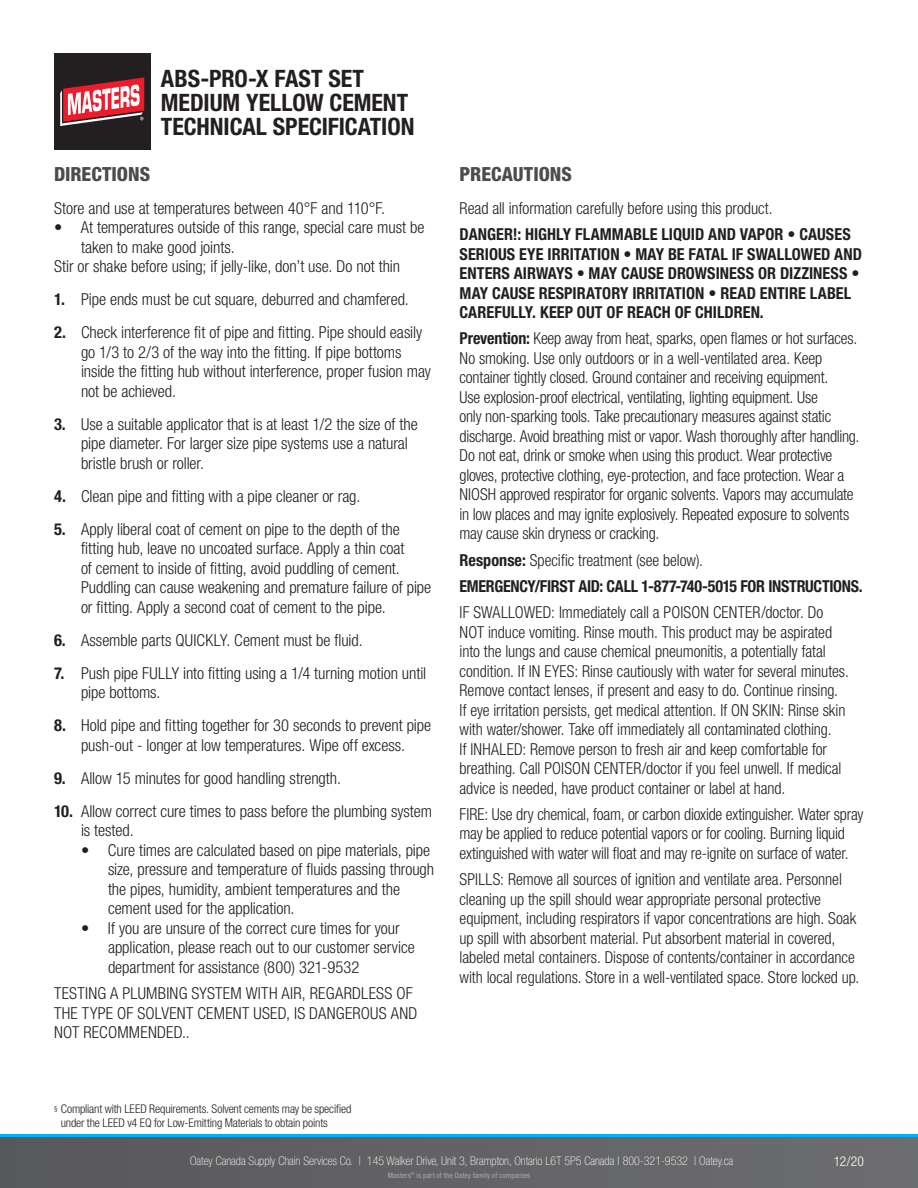
<style>
.page{position:relative;width:918px;height:1188px;background:#fff}
.page>*{position:absolute;margin:0;border:0;box-sizing:border-box;transform-origin:0 0}
.t1{font:700 condensed 24px "Helvetica Neue LT Std";letter-spacing:-.005em;color:#231f20}
.Subheads{font:800 condensed 19.5px "Helvetica Neue LT Std";color:#4b4c4d}
.Copy{font:300 condensed 16.5px/19.5px "Helvetica Neue LT Std";letter-spacing:-.005em;color:#231f20}
.Copy-2{font:700 condensed 16.5px/19.5px "Helvetica Neue LT Std";color:#231f20}
.Copy-3{font:300 condensed 16.5px/19.5px "Helvetica Neue LT Std";letter-spacing:.015em;color:#231f20}
.t2{font:300 condensed 13.5px "Helvetica Neue LT Std";color:#fff}
.Copy-4{font:300 condensed 12px/13.5px "Helvetica Neue LT Std";letter-spacing:-.01em;color:#231f20}
.t3{font:100 condensed 12px "Helvetica Neue LT Std";color:#fff}
.t4{font:condensed 12px "Helvetica Neue LT Std";color:#fff}
.t5{font:condensed 7.5px "Helvetica Neue LT Std";letter-spacing:.01em;color:#a8a9ad}
.s1{font-weight:700}
</style>
<div class="page">
<hr style="left:0;top:1134px;width:918px;height:3px;background:#00aeef">
<div style="left:54px;top:53px;width:96px;height:97px;background:#231f20"></div>
<svg style="left:60px;top:77px;width:84px;height:49px"></svg>
<div style="left:0;top:1137px;width:918px;height:51px;background:#636366"></div>
<p class="t1" style="left:161px;top:64px;width:205px">ABS-PRO-X FAST SET</p>
<p class="t1" style="left:161px;top:88px;width:249px">MEDIUM YELLOW CEMENT</p>
<p class="t1" style="left:161px;top:112px;width:255px">TECHNICAL SPECIFICATION</p>
<p class="Subheads" style="left:54px;top:162px;width:98px">DIRECTIONS</p>
<p class="Copy" style="left:54px;top:198px;width:333px">Store and use at temperatures between 40°F and 110°F.</p>
<p class="Copy" style="left:81px;top:218px;width:345px;text-indent:-27px">• At temperatures outside of this range, special care must be taken to make good joints.</p>
<p class="Copy" style="left:54px;top:257px;width:348px">Stir or shake before using; if jelly-like, don’t use. Do not thin</p>
<p class="Copy" style="left:54px;top:290px;width:356px"><span class="s1">1.</span> Pipe ends must be cut square, deburred and chamfered.</p>
<p class="Copy" style="left:81px;top:323px;width:352px;text-indent:-27px"><span class="s1">2.</span> Check interference fit of pipe and fitting. Pipe should easily go 1/3 to 2/3 of the way into the fitting. If pipe bottoms inside the fitting hub without interference, proper fusion may not be achieved.</p>
<p class="Copy" style="left:81px;top:414px;width:338px;text-indent:-27px"><span class="s1">3.</span> Use a suitable applicator that is at least 1/2 the size of the pipe diameter. For larger size pipe systems use a natural bristle brush or roller.</p>
<p class="Copy" style="left:54px;top:486px;width:308px"><span class="s1">4.</span> Clean pipe and fitting with a pipe cleaner or rag.</p>
<p class="Copy" style="left:81px;top:519px;width:352px;text-indent:-27px"><span class="s1">5.</span> Apply liberal coat of cement on pipe to the depth of the fitting hub, leave no uncoated surface. Apply a thin coat<br>of cement to inside of fitting, avoid puddling of cement.<br>Puddling can cause weakening and premature failure of pipe or fitting. Apply a second coat of cement to the pipe.</p>
<p class="Copy" style="left:54px;top:630px;width:310px"><span class="s1">6.</span> Assemble parts QUICKLY. Cement must be fluid.</p>
<p class="Copy" style="left:81px;top:663px;width:347px;text-indent:-27px"><span class="s1">7.</span> Push pipe FULLY into fitting using a 1/4 turning motion until pipe bottoms.</p>
<p class="Copy" style="left:54px;top:716px;width:379px;text-align:center"><span class="s1">8.</span> Hold pipe and fitting together for 30 seconds to prevent pipe push-out - longer at low temperatures. Wipe off excess.</p>
<p class="Copy" style="left:54px;top:768px;width:289px"><span class="s1">9.</span> Allow 15 minutes for good handling strength.</p>
<p class="Copy" style="left:81px;top:801px;width:353px;text-indent:-27px"><span class="s1">10.</span> Allow correct cure times to pass before the plumbing system is tested.</p>
<p class="Copy" style="left:108px;top:840px;width:328px;text-indent:-27px">• Cure times are calculated based on pipe materials, pipe size, pressure and temperature of fluids passing through the pipes, humidity, ambient temperatures and the cement used for the application.</p>
<p class="Copy" style="left:108px;top:918px;width:308px;text-indent:-27px">• If you are unsure of the correct cure times for your application, please reach out to our customer service department for assistance (800) 321-9532</p>
<p class="Copy-3" style="left:54px;top:983px;width:365px">TESTING A PLUMBING SYSTEM WITH AIR, REGARDLESS OF<br>THE TYPE OF SOLVENT CEMENT USED, IS DANGEROUS AND<br>NOT RECOMMENDED..</p>
<p class="Copy-4" style="left:61px;top:1102px;width:292px;text-indent:-7px"><sup>§</sup> Compliant with LEED Requirements. Solvent cements may be specified under the LEED v4 EQ for Low-Emitting Materials to obtain points</p>
<p class="Subheads" style="left:460px;top:162px;width:114px">PRECAUTIONS</p>
<p class="Copy" style="left:460px;top:198px;width:314px">Read all information carefully before using this product.</p>
<p class="Copy-2" style="left:460px;top:224px;width:404px">DANGER!: HIGHLY FLAMMABLE LIQUID AND VAPOR • CAUSES SERIOUS EYE IRRITATION • MAY BE FATAL IF SWALLOWED AND ENTERS AIRWAYS • MAY CAUSE DROWSINESS OR DIZZINESS • MAY CAUSE RESPIRATORY IRRITATION • READ ENTIRE LABEL CAREFULLY. KEEP OUT OF REACH OF CHILDREN.</p>
<p class="Copy" style="left:460px;top:329px;width:401px"><span class="s1">Prevention:</span> Keep away from heat, sparks, open flames or hot surfaces.<br>No smoking. Use only outdoors or in a well-ventilated area. Keep container tightly closed. Ground container and receiving equipment.<br>Use explosion-proof electrical, ventilating, lighting equipment. Use<br>only non-sparking tools. Take precautionary measures against static discharge. Avoid breathing mist or vapor. Wash thoroughly after handling.<br>Do not eat, drink or smoke when using this product. Wear protective gloves, protective clothing, eye-protection, and face protection. Wear a NIOSH approved respirator for organic solvents. Vapors may accumulate in low places and may ignite explosively. Repeated exposure to solvents may cause skin dryness or cracking.</p>
<p class="Copy" style="left:460px;top:550px;width:245px"><span class="s1">Response:</span> Specific treatment (see below).</p>
<p class="Copy-2" style="left:460px;top:576px;width:405px">EMERGENCY/FIRST AID: CALL 1-877-740-5015 FOR INSTRUCTIONS.</p>
<p class="Copy" style="left:460px;top:602px;width:391px">IF SWALLOWED: Immediately call a POISON CENTER/doctor. Do NOT induce vomiting. Rinse mouth. This product may be aspirated into the lungs and cause chemical pneumonitis, a potentially fatal condition. If IN EYES: Rinse cautiously with water for several minutes.<br>Remove contact lenses, if present and easy to do. Continue rinsing.<br>If eye irritation persists, get medical attention. If ON SKIN: Rinse skin with water/shower. Take off immediately all contaminated clothing.<br>If INHALED: Remove person to fresh air and keep comfortable for breathing. Call POISON CENTER/doctor if you feel unwell. If medical advice is needed, have product container or label at hand.</p>
<p class="Copy" style="left:460px;top:804px;width:405px">FIRE: Use dry chemical, foam, or carbon dioxide extinguisher. Water spray may be applied to reduce potential vapors or for cooling. Burning liquid extinguished with water will float and may re-ignite on surface of water.</p>
<p class="Copy" style="left:460px;top:869px;width:401px">SPILLS: Remove all sources of ignition and ventilate area. Personnel cleaning up the spill should wear appropriate personal protective equipment, including respirators if vapor concentrations are high. Soak up spill with absorbent material. Put absorbent material in covered, labeled metal containers. Dispose of contents/container in accordance with local regulations. Store in a well-ventilated space. Store locked up.</p>
<p class="t4" style="left:258px;top:1153px;width:403px">Oatey Co. | 20600 Emerald Par way, Cleveland, OH 44135 | 800.203.1155 | Oatey.com</p>
<p class="t5" style="left:390px;top:1173px;width:140px">Oatey Co. is part of the Oatey family of companies</p>
<p class="t3" style="left:190px;top:1154px;width:545px">Oatey Canada Supply Chain Services Co. | 145 Walker Drive, Unit 3, Brampton, Ontario L6T 5P5 Canada | 800-321-9532 | Oatey.ca</p>
<p class="t5" style="left:388px;top:1171px;width:144px">Masters<sup>®</sup> is part of the Oatey family of companies</p>
<p class="t2" style="left:834px;top:1154px;width:32px">12/20</p>
</div>
